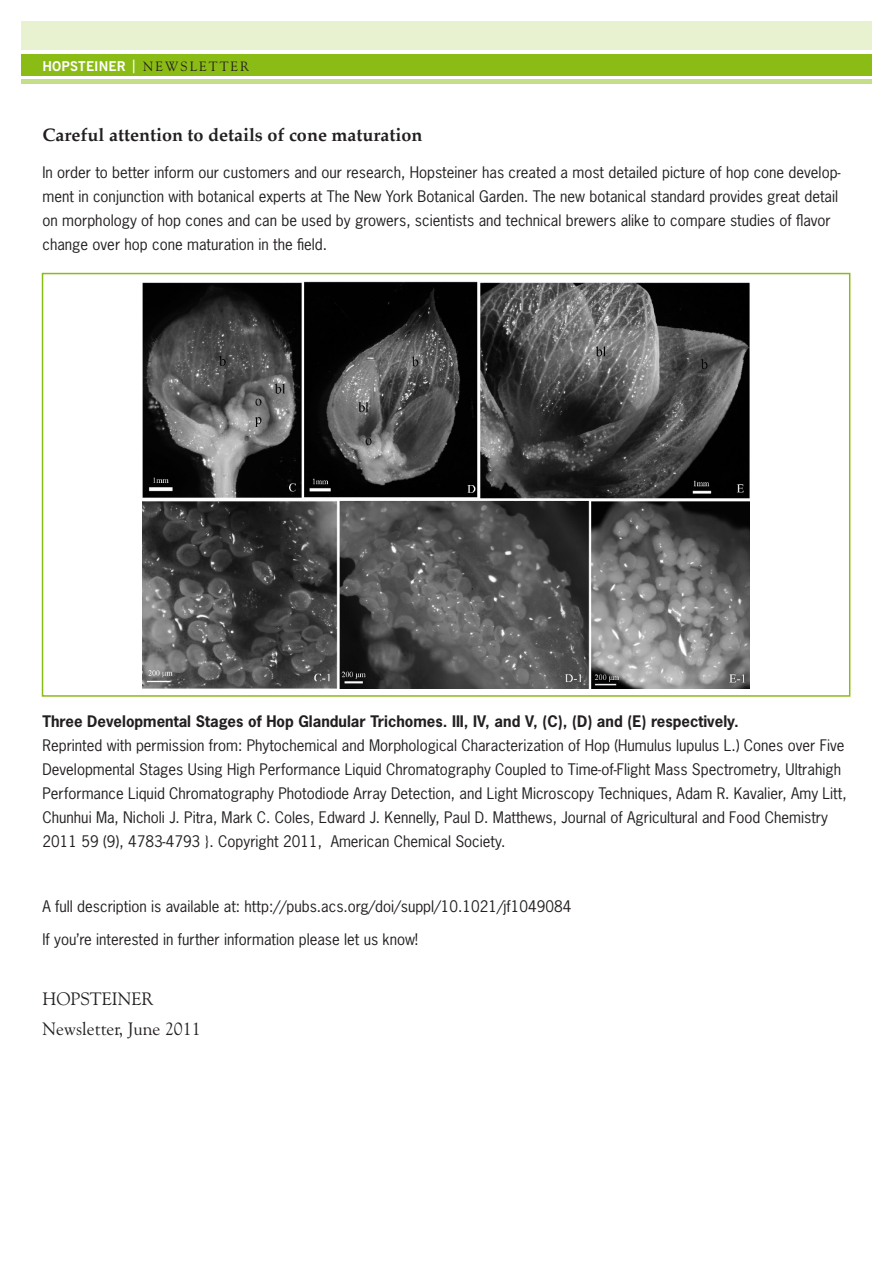
<style>
.page{position:relative;width:893px;height:1263px;background:#fff}
.page>*{position:absolute;margin:0;border:0;box-sizing:border-box;transform-origin:0 0}
.t1{font:700 18px "Palatino";color:#231f20}
.t2{font:18px/30.2px "Goudy Old Style BT";color:#231f20}
.t3{font:15px/24px "News Gothic";color:#231f20}
.t4{font:700 15px "News Gothic";color:#231f20}
.t5{font:700 13.5px "News Gothic BT";letter-spacing:.01em;color:#fff}
.s1{font-family:"Goudy Old Style BT";font-weight:400;color:#231f20}
</style>
<div class="page">
<div style="left:21px;top:21px;width:851px;height:29px;background:#e8f1d0"></div>
<div style="left:21px;top:54px;width:851px;height:21px;background:#8bbc15"></div>
<hr style="left:21px;top:80px;width:851px;height:4px;background:#c5de8a">
<div style="left:42px;top:273px;width:808px;height:424px;border:2px solid #8bbc15"></div>
<img style="left:143px;top:281px;width:606px;height:407px">
<p class="t5" style="left:43px;top:58px;width:204px">HOPSTEINER | <span class="s1">New sl etter</span></p>
<p class="t1" style="left:43px;top:119px;width:381px">Careful attention to details of cone maturation</p>
<p class="t3" style="left:43px;top:160px;width:800px">In order to better inform our customers and our research, Hopsteiner has created a most detailed picture of hop cone develop&shy;ment in conjunction with botanical experts at The New York Botanical Garden. The new botanical standard provides great detail on morphology of hop cones and can be used by growers, scientists and technical brewers alike to compare studies of flavor change over hop cone maturation in the field.</p>
<p class="t4" style="left:43px;top:711px;width:698px">Three Developmental Stages of Hop Glandular Trichomes. III, IV, and V, (C), (D) and (E) respectively.</p>
<p class="t3" style="left:43px;top:733px;width:806px">Reprinted with permission from: Phytochemical and Morphological Characterization of Hop (Humulus lupulus L.) Cones over Five Developmental Stages Using High Performance Liquid Chromatography Coupled to Time-of-Flight Mass Spectrometry, Ultrahigh Performance Liquid Chromatography Photodiode Array Detection, and Light Microscopy Techniques, Adam R. Kavalier, Amy Litt, Chunhui Ma, Nicholi J. Pitra, Mark C. Coles, Edward J. Kennelly, Paul D. Matthews, Journal of Agricultural and Food Chemistry 2011 59 (9), 4783-4793 }. Copyright 2011, American Chemical Society.</p>
<p class="t3" style="left:43px;top:890px;width:530px;line-height:32.5px">A full description is available at: http://pubs.acs.org/doi/suppl/10.1021/jf1049084<br>If you’re interested in further information please let us know!</p>
<p class="t2" style="left:43px;top:983px;width:160px">HOPSTEINER<br>Newsletter, June 2011</p>
</div>
